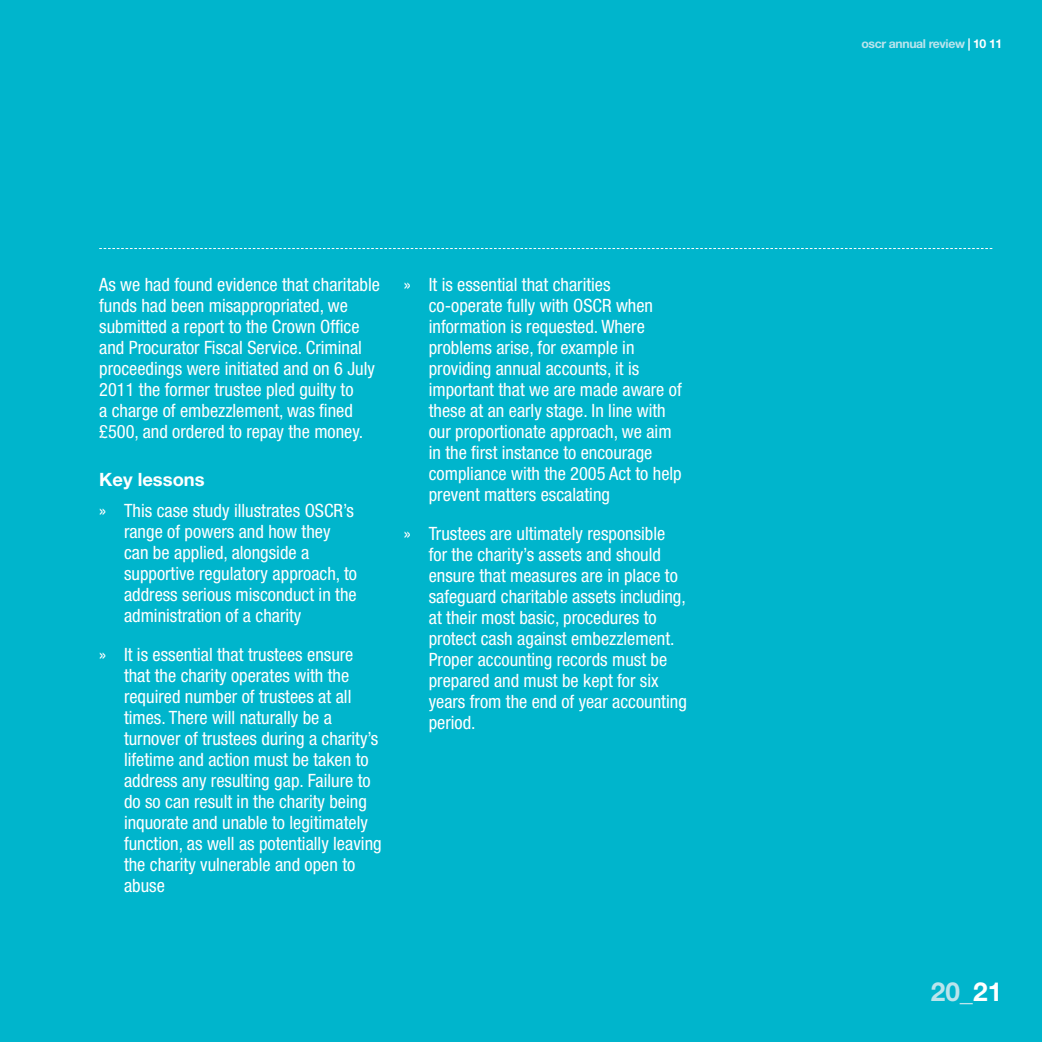
<style>
.page{position:relative;width:1042px;height:1042px;background:#00b5cc}
.page>*{position:absolute;margin:0;border:0;box-sizing:border-box;transform-origin:0 0}
.t1{font:700 26.25px "Helvetica Neue LT Std";color:#bbe4ec}
.t2{font:condensed 18.38px/21px "Helvetica Neue LT Std";color:#fff}
.t3{font:700 18.38px "Helvetica Neue LT Std";color:#fff}
.t4{font:700 12.25px "Helvetica Neue LT Std";letter-spacing:-.03em;color:#bbe4ec}
.s1{color:#fff}
</style>
<div class="page">
<svg style="left:99px;top:248px;width:893px;height:1px"></svg>
<p class="t2" style="left:99px;top:274px;width:282px">As we had found evidence that charitable funds had been misappropriated, we submitted a report to the Crown Office and Procurator Fiscal Service. Criminal proceedings were initiated and on 6 July 2011 the former trustee pled guilty to<br>a charge of embezzlement, was fined £500, and ordered to repay the money.</p>
<p class="t3" style="left:99px;top:468px;width:107px">Key lessons</p>
<p class="t2" style="left:124px;top:500px;width:234px;text-indent:-25px">» This case study illustrates OSCR’s range of powers and how they can be applied, alongside a supportive regulatory approach, to address serious misconduct in the administration of a charity</p>
<p class="t2" style="left:124px;top:643px;width:259px;text-indent:-25px">» It is essential that trustees ensure that the charity operates with the required number of trustees at all times. There will naturally be a turnover of trustees during a charity’s lifetime and action must be taken to address any resulting gap. Failure to do so can result in the charity being inquorate and unable to legitimately function, as well as potentially leaving the charity vulnerable and open to abuse</p>
<p class="t2" style="left:429px;top:274px;width:254px;text-indent:-25px">» It is essential that charities co-operate fully with OSCR when information is requested. Where problems arise, for example in providing annual accounts, it is important that we are made aware of these at an early stage. In line with our proportionate approach, we aim in the first instance to encourage compliance with the 2005 Act to help prevent matters escalating</p>
<p class="t2" style="left:429px;top:522px;width:260px;text-indent:-25px">» Trustees are ultimately responsible for the charity’s assets and should ensure that measures are in place to safeguard charitable assets including, at their most basic, procedures to protect cash against embezzlement.<br>Proper accounting records must be prepared and must be kept for six years from the end of year accounting period.</p>
<p class="t4" style="left:861px;top:36px;width:142px">oscr annual review <span class="s1">| 10 11</span></p>
<h1 class="t1" style="left:931px;top:975px;width:73px">20_<span class="s1">21</span></h1>
</div>
